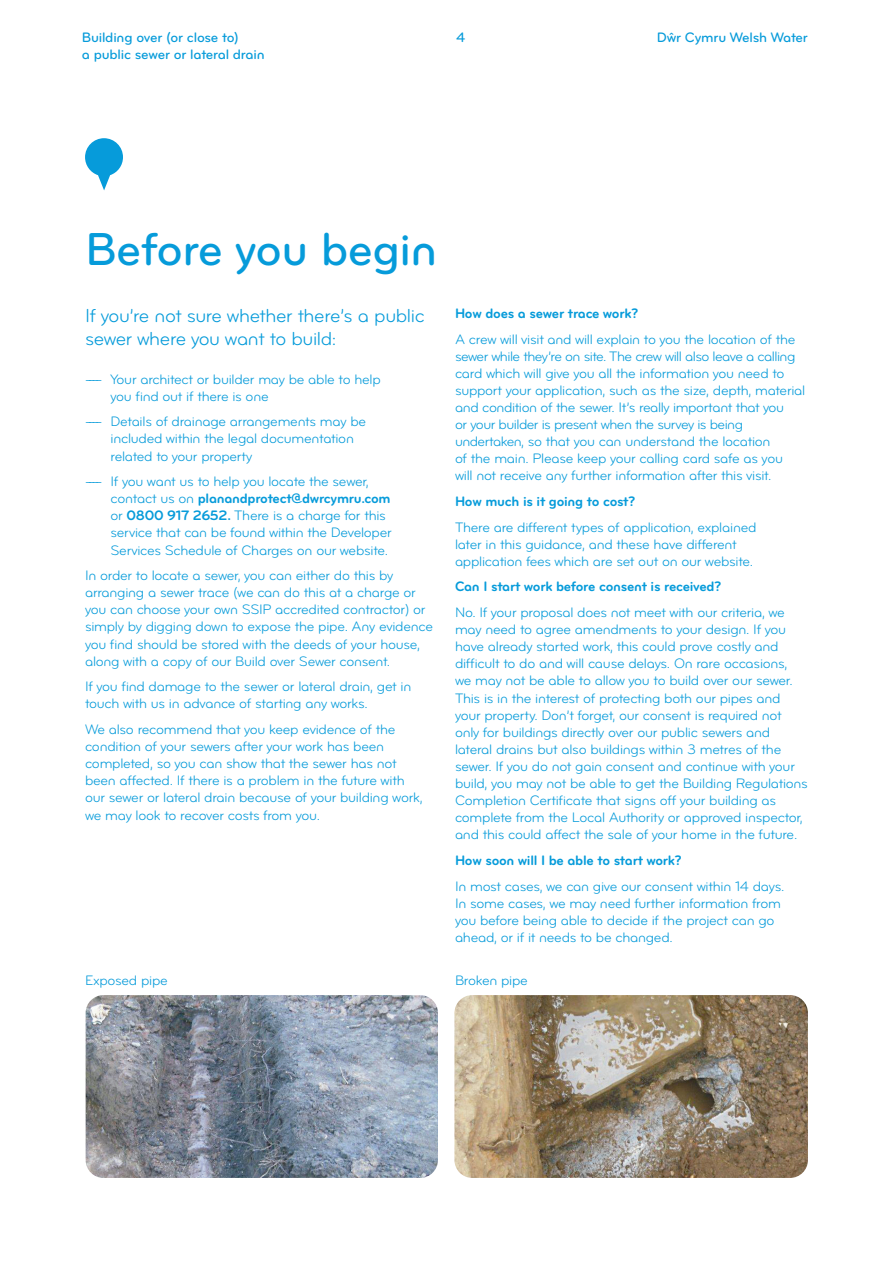
<style>
.page{position:relative;width:893px;height:1263px;background:#fff}
.page>*{position:absolute;margin:0;border:0;box-sizing:border-box;transform-origin:0 0}
.page_header{font:48px "Bryant Pro Medium Alternate";letter-spacing:-.015em;color:#069bda}
.body_copy_white{font:19.5px/23.4px "Bryant Pro Regular Alternate";letter-spacing:-.02em;color:#069bda}
.intro_para_bold_whit{font:14.25px/17.1px "Bryant Pro Regular Alternate";letter-spacing:-.02em;color:#069bda}
.intro_para_bold_whit-2{font:14.25px/17.1px "Bryant Pro Regular Alternate";letter-spacing:-.02em;color:#069bda;scale:.8 1}
.intro_para_bold_whit-3{font:14.25px "Bryant Pro Bold Alternate";letter-spacing:-.02em;color:#069bda}
.t1{font:14.25px "Bryant Pro Medium Alternate";letter-spacing:-.015em;color:#069bda}
.s1{font-family:"Bryant Pro Bold Alternate"}
</style>
<div class="page">
<img style="left:86px;top:995px;width:352px;height:183px">
<img style="left:454px;top:995px;width:354px;height:183px">
<svg style="left:85px;top:138px;width:38px;height:52px"></svg>
<p class="t1" style="left:82px;top:30px;width:159px">Building over (or close to)</p>
<p class="t1" style="left:456px;top:29px;width:11px">4</p>
<p class="t1" style="left:657px;top:30px;width:152px">Dŵr Cymru Welsh Water</p>
<p class="t1" style="left:82px;top:47px;width:184px">a public sewer or lateral drain</p>
<p class="page_header" style="left:85px;top:224px;width:354px">Before you begin</p>
<p class="body_copy_white" style="left:85px;top:304px;width:341px">If you’re not sure whether there’s a public sewer where you want to build:</p>
<p class="intro_para_bold_whit-2" style="left:111px;top:371px;width:339px;text-indent:-26px">–––– Your architect or builder may be able to help you find out if there is one</p>
<p class="intro_para_bold_whit-2" style="left:111px;top:413px;width:321px;text-indent:-26px">–––– Details of drainage arrangements may be included within the legal documentation related to your property</p>
<p class="intro_para_bold_whit-2" style="left:111px;top:473px;width:353px;text-indent:-26px">–––– If you want us to help you locate the sewer, contact us on <span class="s1">planandprotect@dwrcymru.com </span>or <span class="s1">0800 917 2652.</span> There is a charge for this service that can be found within the Developer Services Schedule of Charges on our website.</p>
<p class="intro_para_bold_whit" style="left:85px;top:567px;width:349px">In order to locate a sewer, you can either do this by arranging a sewer trace (we can do this at a charge or you can choose your own SSIP accredited contractor) or simply by digging down to expose the pipe. Any evidence you find should be stored with the deeds of your house, along with a copy of our Build over Sewer consent.</p>
<p class="intro_para_bold_whit" style="left:85px;top:678px;width:328px">If you find damage to the sewer or lateral drain, get in touch with us in advance of starting any works.</p>
<p class="intro_para_bold_whit" style="left:85px;top:721px;width:339px">We also recommend that you keep evidence of the condition of your sewers after your work has been completed, so you can show that the sewer has not been affected. If there is a problem in the future with our sewer or lateral drain because of your building work, we may look to recover costs from you.</p>
<p class="intro_para_bold_whit-3" style="left:455px;top:306px;width:185px">How does a sewer trace work?</p>
<p class="intro_para_bold_whit" style="left:455px;top:331px;width:352px">A crew will visit and will explain to you the location of the sewer while they’re on site. The crew will also leave a calling card which will give you all the information you need to support your application, such as the size, depth, material and condition of the sewer. It’s really important that you<br>or your builder is present when the survey is being undertaken, so that you can understand the location<br>of the main. Please keep your calling card safe as you<br>will not receive any further information after this visit.</p>
<p class="intro_para_bold_whit-3" style="left:455px;top:494px;width:182px">How much is it going to cost?</p>
<p class="intro_para_bold_whit" style="left:455px;top:519px;width:303px">There are different types of application, explained later in this guidance, and these have different application fees which are set out on our website.</p>
<p class="intro_para_bold_whit-3" style="left:455px;top:579px;width:268px">Can I start work before consent is received?</p>
<p class="intro_para_bold_whit" style="left:455px;top:604px;width:354px">No. If your proposal does not meet with our criteria, we may need to agree amendments to your design. If you have already started work, this could prove costly and difficult to do and will cause delays. On rare occasions,<br>we may not be able to allow you to build over our sewer.<br>This is in the interest of protecting both our pipes and your property. Don’t forget, our consent is required not only for buildings directly over our public sewers and lateral drains but also buildings within 3 metres of the sewer. If you do not gain consent and continue with your build, you may not be able to get the Building Regulations Completion Certificate that signs off your building as complete from the Local Authority or approved inspector, and this could affect the sale of your home in the future.</p>
<p class="intro_para_bold_whit-3" style="left:455px;top:853px;width:228px">How soon will I be able to start work?</p>
<p class="intro_para_bold_whit" style="left:455px;top:878px;width:331px">In most cases, we can give our consent within 14 days.<br>In some cases, we may need further information from you before being able to decide if the project can go ahead, or if it needs to be changed.</p>
<p class="intro_para_bold_whit" style="left:85px;top:971px;width:84px">Exposed pipe</p>
<p class="intro_para_bold_whit" style="left:455px;top:971px;width:74px">Broken pipe</p>
</div>
